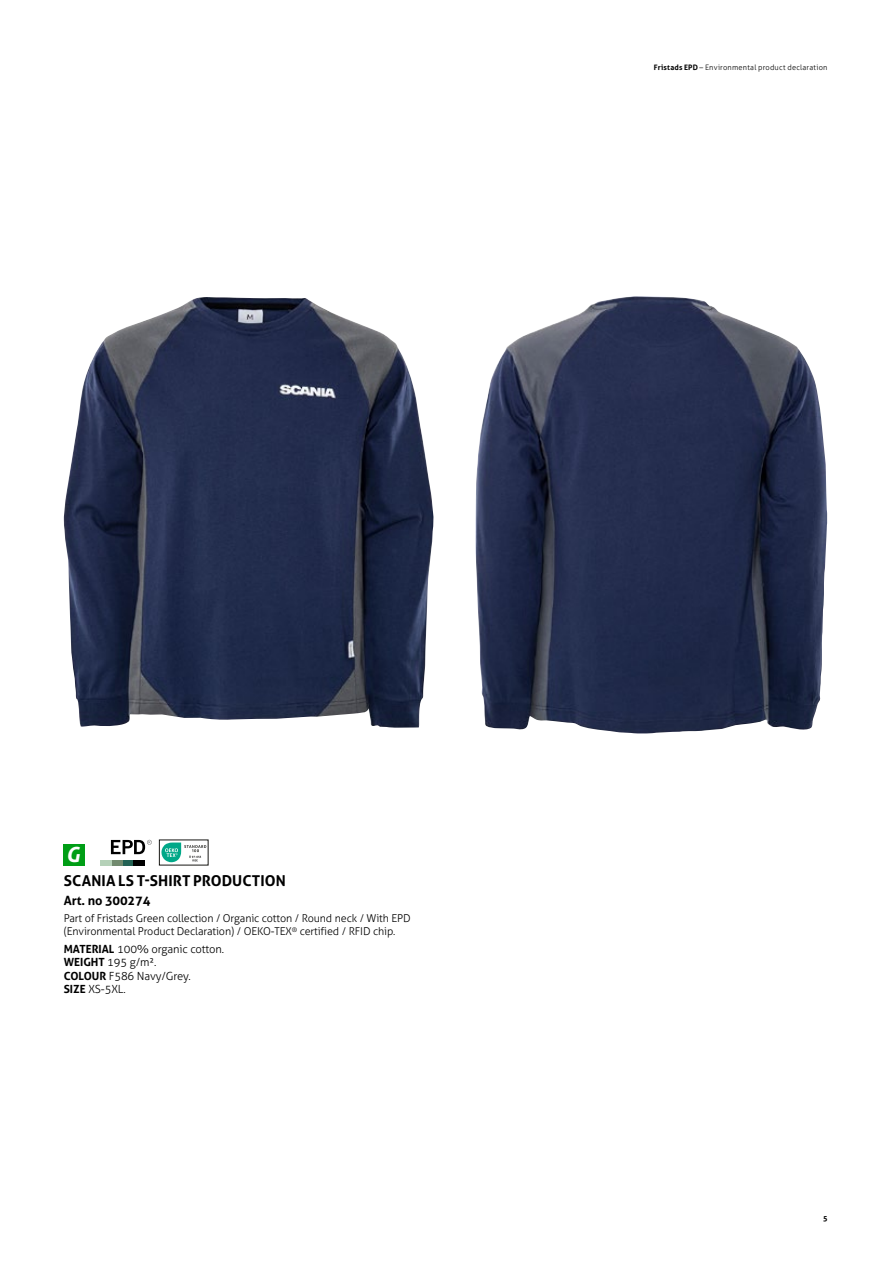
<style>
.page{position:relative;width:893px;height:1263px;background:#fff}
.page>*{position:absolute;margin:0;border:0;box-sizing:border-box;transform-origin:0 0}
.t1{font:italic 700 21px "Aller";color:#fff}
.t2{font:700 15px "Aller";letter-spacing:.005em;color:#000}
.t3{font:700 12.75px "Aller";letter-spacing:-.01em;color:#000}
.t4{font:300 11.25px/13.5px "Aller";letter-spacing:-.01em;color:#000}
.t5{font:300 10.8px/12.8px "Aller";letter-spacing:-.01em;color:#000}
.t6{font:300 7.5px "Aller";letter-spacing:.03em;color:#000}
.t7{font:700 7.5px "Aller";color:#000}
.s1{font-weight:700}
</style>
<div class="page">
<div style="left:64px;top:844px;width:21px;height:21px;background:#009e16"></div>
<div style="left:122px;top:860px;width:12px;height:5px;background:#236254"></div>
<div style="left:111px;top:860px;width:12px;height:5px;background:#718a6e"></div>
<div style="left:100px;top:860px;width:11px;height:5px;background:#b5d1b8"></div>
<div style="left:134px;top:860px;width:11px;height:5px;background:#000"></div>
<svg style="left:111px;top:840px;width:41px;height:14px"></svg>
<svg style="left:161px;top:842px;width:45px;height:20px"></svg>
<img style="left:476px;top:296px;width:351px;height:437px">
<img style="left:64px;top:297px;width:369px;height:431px">
<p class="t6" style="left:654px;top:63px;width:175px"><span class="s1">Fristads EPD</span> – Environmental product declaration</p>
<h1 class="t1" style="left:66px;top:841px;width:15px">G</h1>
<h2 class="t2" style="left:64px;top:871px;width:223px">SCANIA LS T-SHIRT PRODUCTION</h2>
<p class="t3" style="left:64px;top:893px;width:88px">Art. no 300274</p>
<p class="t5" style="left:64px;top:912px;width:348px">Part of Fristads Green collection / Organic cotton / Round neck / With EPD (Environmental Product Declaration) / OEKO-TEX<sup>®</sup> certified / RFID chip.</p>
<p class="t4" style="left:64px;top:942px;width:162px"><span class="s1">MATERIAL</span> 100% organic cotton.<br><span class="s1">WEIGHT</span> 195 g/m².<br><span class="s1">COLOUR</span> F586 Navy/Grey.<br><span class="s1">SIZE</span> XS-5XL.</p>
<p class="t7" style="left:823px;top:1213px;width:6px">5</p>
</div>
